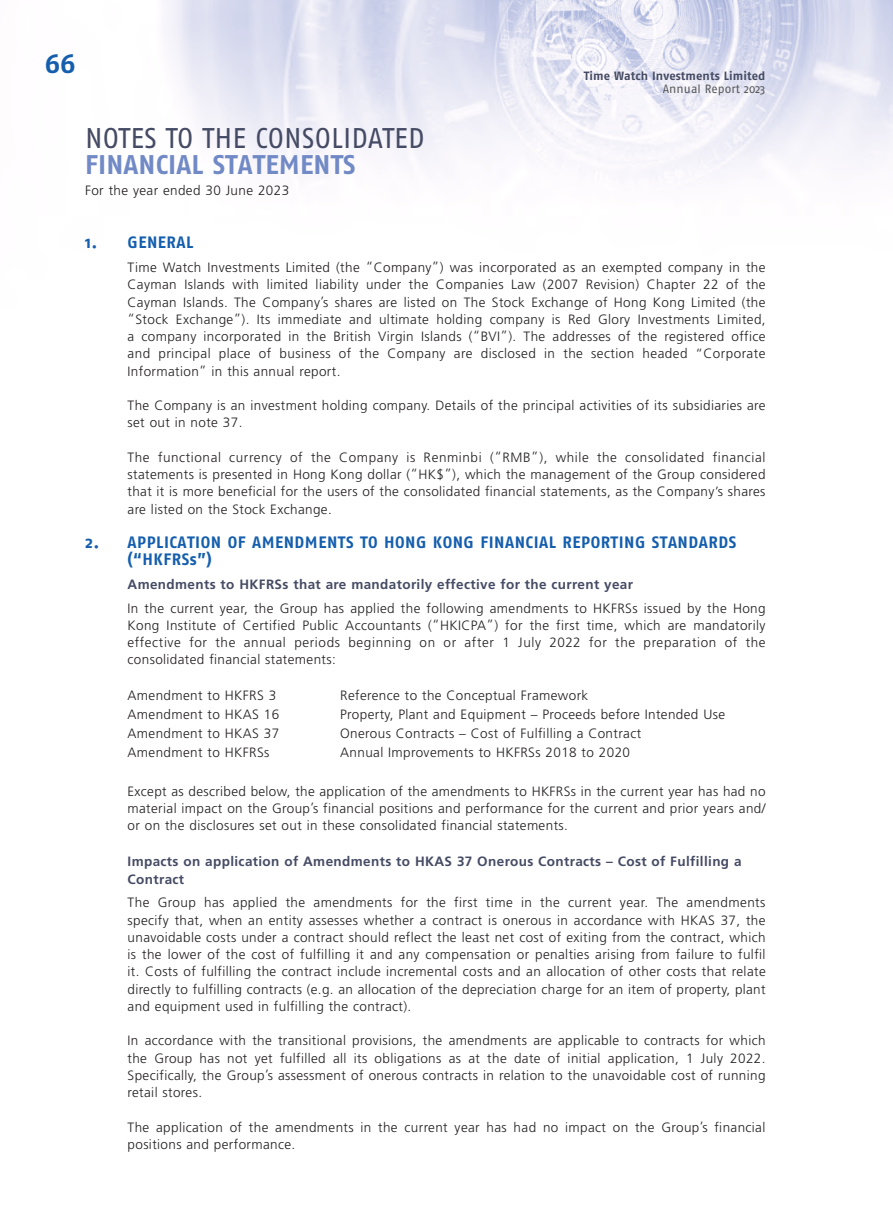
<style>
.page{position:relative;width:893px;height:1212px;background:#fff}
.page>*{position:absolute;margin:0;border:0;box-sizing:border-box;transform-origin:0 0}
.t1{font:28.5px "Fago No";letter-spacing:.005em;color:#454b64}
.t2{font:700 27px "Fago No";letter-spacing:.005em;color:#718ac6}
.t3{font:700 27px "Fago No";color:#145ead}
.Heading_1{font:700 16.5px/17.2px "Fago No";letter-spacing:.03em;color:#145ead}
.Body_Text{font:300 13.5px/17.2px "Frutiger LT Std";letter-spacing:.03em;color:#231f20;text-align:justify}
.Heading_2{font:700 13.5px/18px "Frutiger LT Std";letter-spacing:.03em;color:#454b64}
.t4{font:700 12px "Fago No";letter-spacing:.005em;color:#454b64}
.t5{font:12px "Fago No";letter-spacing:.005em;color:#57585a}
</style>
<div class="page">
<img style="left:166px;top:0;width:727px;height:178px">
<h2 class="t3" style="left:45px;top:48px;width:33px">66</h2>
<p class="t4" style="left:584px;top:69px;width:183px">Time Watch Investments Limited</p>
<p class="t5" style="left:663px;top:82px;width:104px">Annual Report 2023</p>
<h1 class="t1" style="left:85px;top:122px;width:341px">NOTES TO THE CONSOLIDATED</h1>
<h2 class="t2" style="left:85px;top:149px;width:272px">FINANCIAL STATEMENTS</h2>
<p class="Body_Text" style="left:85px;top:182px;width:206px">For the year ended 30 June 2023</p>
<p class="Heading_1" style="left:85px;top:234px;width:110px">1. GENERAL</p>
<p class="Body_Text" style="left:128px;top:259px;width:640px">Time Watch Investments Limited (the “Company”) was incorporated as an exempted company in the Cayman Islands with limited liability under the Companies Law (2007 Revision) Chapter 22 of the Cayman Islands. The Company’s shares are listed on The Stock Exchange of Hong Kong Limited (the “Stock Exchange”). Its immediate and ultimate holding company is Red Glory Investments Limited, a company incorporated in the British Virgin Islands (“BVI”). The addresses of the registered office and principal place of business of the Company are disclosed in the section headed “Corporate Information” in this annual report.</p>
<p class="Body_Text" style="left:128px;top:397px;width:640px">The Company is an investment holding company. Details of the principal activities of its subsidiaries are set out in note 37.</p>
<p class="Body_Text" style="left:128px;top:449px;width:639px">The functional currency of the Company is Renminbi (“RMB”), while the consolidated financial statements is presented in Hong Kong dollar (“HK$”), which the management of the Group considered that it is more beneficial for the users of the consolidated financial statements, as the Company’s shares are listed on the Stock Exchange.</p>
<p class="Heading_1" style="left:128px;top:533px;width:610px;text-indent:-43px">2. APPLICATION OF AMENDMENTS TO HONG KONG FINANCIAL REPORTING STANDARDS (“HKFRSs”)</p>
<p class="Heading_2" style="left:128px;top:575px;width:507px">Amendments to HKFRSs that are mandatorily effective for the current year</p>
<p class="Body_Text" style="left:128px;top:599px;width:640px">In the current year, the Group has applied the following amendments to HKFRSs issued by the Hong Kong Institute of Certified Public Accountants (“HKICPA”) for the first time, which are mandatorily effective for the annual periods beginning on or after 1 July 2022 for the preparation of the consolidated financial statements:</p>
<p class="Body_Text" style="left:128px;top:687px;width:150px">Amendment to HKFRS 3</p>
<p class="Body_Text" style="left:340px;top:687px;width:250px">Reference to the Conceptual Framework</p>
<p class="Body_Text" style="left:128px;top:706px;width:153px">Amendment to HKAS 16</p>
<p class="Body_Text" style="left:340px;top:706px;width:386px">Property, Plant and Equipment – Proceeds before Intended Use</p>
<p class="Body_Text" style="left:128px;top:725px;width:153px">Amendment to HKAS 37</p>
<p class="Body_Text" style="left:340px;top:725px;width:303px">Onerous Contracts – Cost of Fulfilling a Contract</p>
<p class="Body_Text" style="left:128px;top:743px;width:143px">Amendment to HKFRSs</p>
<p class="Body_Text" style="left:340px;top:743px;width:291px">Annual Improvements to HKFRSs 2018 to 2020</p>
<p class="Body_Text" style="left:128px;top:783px;width:639px">Except as described below, the application of the amendments to HKFRSs in the current year has had no material impact on the Group’s financial positions and performance for the current and prior years and/ or on the disclosures set out in these consolidated financial statements.</p>
<p class="Heading_2" style="left:128px;top:852px;width:616px">Impacts on application of Amendments to HKAS 37 Onerous Contracts – Cost of Fulfilling a<br>Contract</p>
<p class="Body_Text" style="left:128px;top:894px;width:640px">The Group has applied the amendments for the first time in the current year. The amendments specify that, when an entity assesses whether a contract is onerous in accordance with HKAS 37, the unavoidable costs under a contract should reflect the least net cost of exiting from the contract, which is the lower of the cost of fulfilling it and any compensation or penalties arising from failure to fulfil it. Costs of fulfilling the contract include incremental costs and an allocation of other costs that relate directly to fulfilling contracts (e.g. an allocation of the depreciation charge for an item of property, plant and equipment used in fulfilling the contract).</p>
<p class="Body_Text" style="left:128px;top:1032px;width:639px">In accordance with the transitional provisions, the amendments are applicable to contracts for which the Group has not yet fulfilled all its obligations as at the date of initial application, 1 July 2022.<br>Specifically, the Group’s assessment of onerous contracts in relation to the unavoidable cost of running retail stores.</p>
<p class="Body_Text" style="left:128px;top:1118px;width:639px">The application of the amendments in the current year has had no impact on the Group’s financial positions and performance.</p>
</div>
